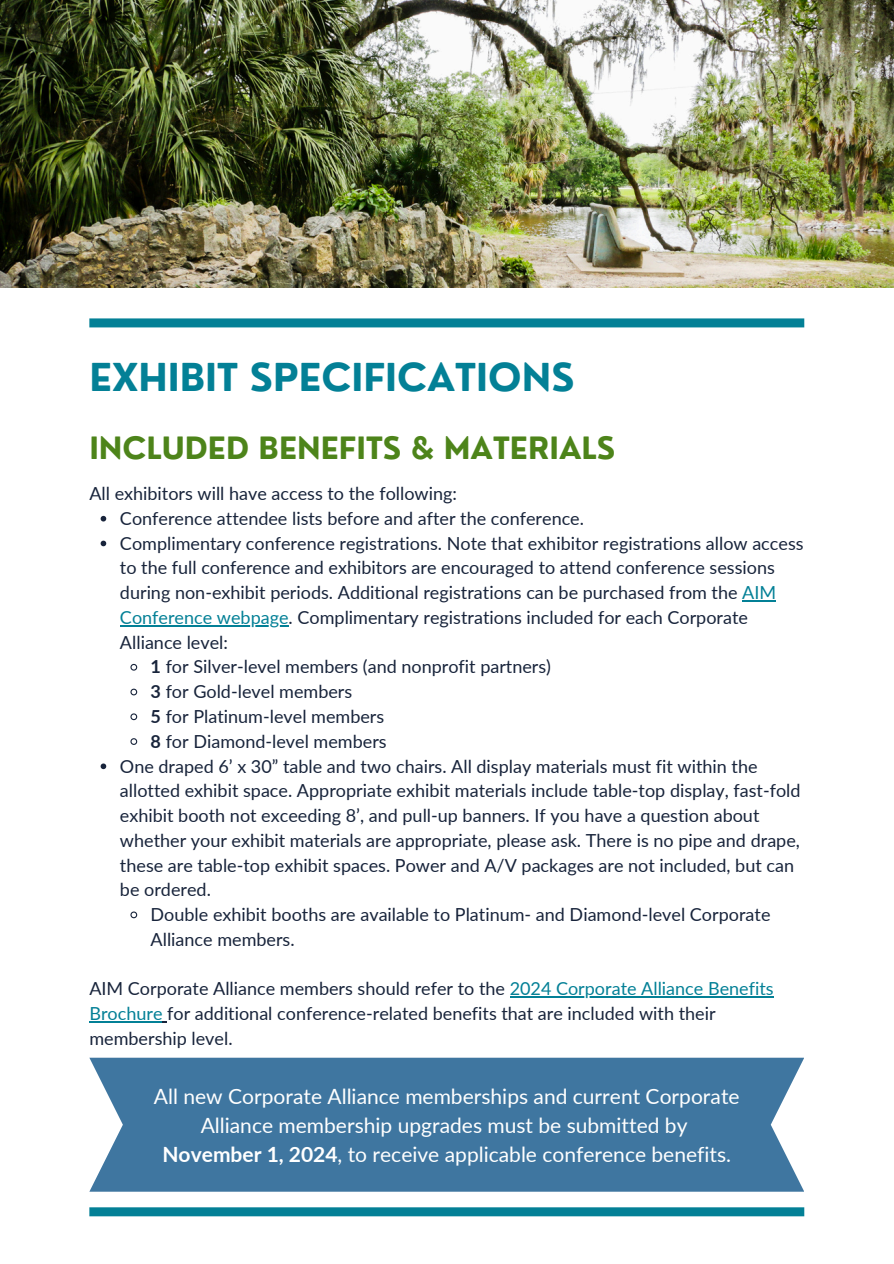
<style>
.page{position:relative;width:894px;height:1264px;background:#fff}
.page>*{position:absolute;margin:0;border:0;box-sizing:border-box;transform-origin:0 0}
.t1{font:700 37.5px "Nourd";color:#038096}
.t2{font:700 30px "Nourd";color:#4d841a}
.t3{font:21px/29.2px "Lato";color:#fff;text-align:center}
.t4{font:18px/24.8px "Lato";color:#18243b}
.s1{color:#038096}
.s2{font-weight:700}
</style>
<div class="page">
<div style="left:89px;top:1207px;width:715px;height:9px;background:#038096"></div>
<svg style="left:101px;top:516px;width:5px;height:5px"></svg>
<svg style="left:101px;top:540px;width:5px;height:6px"></svg>
<hr style="left:742px;top:600px;width:34px;height:1px;background:#038096">
<hr style="left:120px;top:625px;width:168px;height:1px;background:#038096">
<svg style="left:130px;top:663px;width:8px;height:8px"></svg>
<svg style="left:130px;top:688px;width:8px;height:8px"></svg>
<svg style="left:130px;top:713px;width:8px;height:8px"></svg>
<svg style="left:130px;top:738px;width:8px;height:7px"></svg>
<svg style="left:101px;top:763px;width:5px;height:6px"></svg>
<svg style="left:130px;top:911px;width:8px;height:8px"></svg>
<hr style="left:509px;top:996px;width:264px;height:1px;background:#038096">
<hr style="left:89px;top:1021px;width:73px;height:1px;background:#038096">
<div style="left:89px;top:318px;width:715px;height:9px;background:#038096"></div>
<img style="left:0;top:0;width:893px;height:287px">
<div style="left:89px;top:1057px;width:714px;height:134px;background:#3f76a0"></div>
<p class="t1" style="left:89px;top:354px;width:486px">EXHIBIT SPECIFICATIONS</p>
<h3 class="t2" style="left:89px;top:429px;width:527px">INCLUDED BENEFITS &amp; MATERIALS</h3>
<h1 class="t4" style="left:89px;top:481px;width:369px">All exhibitors will have access to the following:</h1>
<h2 class="t4" style="left:120px;top:505px;width:465px">Conference attendee lists before and after the conference.</h2>
<p class="t4" style="left:120px;top:530px;width:685px">Complimentary conference registrations. Note that exhibitor registrations allow access to the full conference and exhibitors are encouraged to attend conference sessions during non-exhibit periods. Additional registrations can be purchased from the <span class="s1">AIM</span></p>
<p class="t4" style="left:120px;top:604px;width:629px"><span class="s1">Conference webpage</span>. Complimentary registrations included for each Corporate</p>
<p class="t4" style="left:120px;top:629px;width:109px">Alliance level:</p>
<p class="t4" style="left:150px;top:654px;width:402px"><span class="s2">1</span> for Silver-level members (and nonprofit partners)</p>
<p class="t4" style="left:150px;top:679px;width:203px"><span class="s2">3</span> for Gold-level members</p>
<p class="t4" style="left:150px;top:703px;width:235px"><span class="s2">5</span> for Platinum-level members</p>
<p class="t4" style="left:150px;top:728px;width:237px"><span class="s2">8</span> for Diamond-level members</p>
<p class="t4" style="left:120px;top:753px;width:639px">One draped 6’ x 30” table and two chairs. All display materials must fit within the</p>
<p class="t4" style="left:120px;top:778px;width:682px">allotted exhibit space. Appropriate exhibit materials include table-top display, fast-fold</p>
<p class="t4" style="left:120px;top:802px;width:640px">exhibit booth not exceeding 8’, and pull-up banners. If you have a question about</p>
<p class="t4" style="left:120px;top:827px;width:681px">whether your exhibit materials are appropriate, please ask. There is no pipe and drape,</p>
<p class="t4" style="left:120px;top:852px;width:675px">these are table-top exhibit spaces. Power and A/V packages are not included, but can</p>
<p class="t4" style="left:120px;top:877px;width:92px">be ordered.</p>
<p class="t4" style="left:150px;top:901px;width:621px">Double exhibit booths are available to Platinum- and Diamond-level Corporate</p>
<p class="t4" style="left:150px;top:926px;width:145px">Alliance members.</p>
<p class="t4" style="left:89px;top:976px;width:685px">AIM Corporate Alliance members should refer to the <span class="s1">2024 Corporate Alliance Benefits</span></p>
<p class="t4" style="left:89px;top:1000px;width:627px"><span class="s1">Brochure</span> for additional conference-related benefits that are included with their membership level.</p>
<p class="t3" style="left:154px;top:1081px;width:587px">All new Corporate Alliance memberships and current Corporate<br>Alliance membership upgrades must be submitted by<br><span class="s2">November 1, 2024</span>, to receive applicable conference benefits.</p>
</div>
